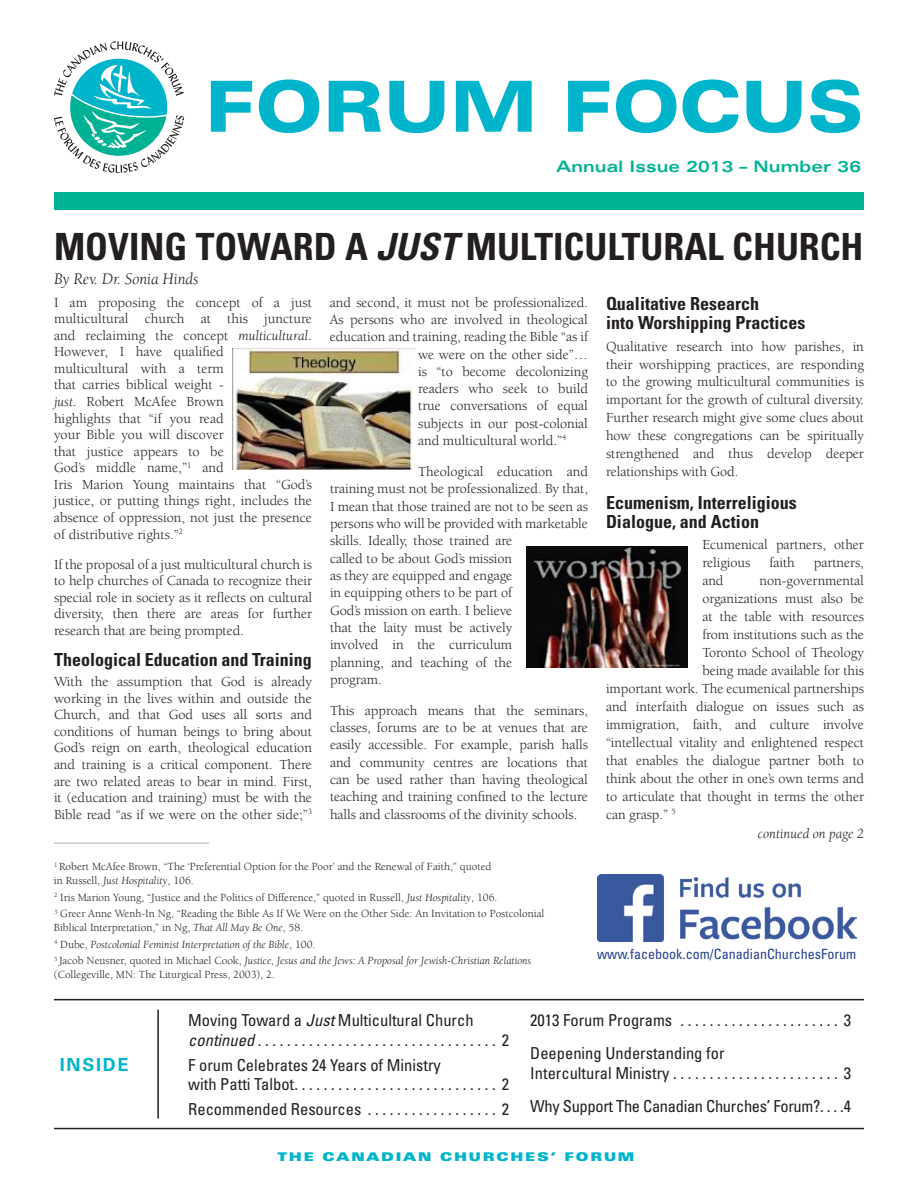
<style>
.page{position:relative;width:918px;height:1188px;background:#fff}
.page>*{position:absolute;margin:0;border:0;box-sizing:border-box;transform-origin:0 0}
.t1{font:900 expanded 70.5px "Univers";letter-spacing:-.02em;color:#00b5cb}
.t2{font:700 condensed 37.5px "Univers";color:#231f20}
.t3{font:700 condensed 18px/19.2px "Univers";color:#231f20}
.t4{font:700 18px "Univers";color:#00b5cb}
.t5{font:condensed 16.5px/19.5px "Univers";color:#231f20}
.t6{font:condensed 16.5px "Univers";letter-spacing:-.02em;color:#231f20}
.t7{font:italic 16.5px "Berkeley";letter-spacing:-.005em;color:#231f20}
.t8{font:700 expanded 15.75px "Univers";letter-spacing:.01em;color:#00b294}
.t9{font:14.25px/17.4px "Berkeley";letter-spacing:-.005em;color:#231f20;text-align:justify}
.t10{font:italic 14.25px "Berkeley";color:#231f20}
.t11{font:condensed 14.1px "Univers";color:#253f8e}
.t12{font:900 expanded 12px "Univers";letter-spacing:.15em;color:#00b5cb}
.t13{font:11.25px/13.5px "Berkeley";color:#231f20}
.t14{font:italic 11.25px/16.8px "Berkeley";color:#231f20}
.s1{font-style:italic}
.s2{font-style:normal}
</style>
<div class="page">
<svg style="left:54px;top:41px;width:130px;height:132px"></svg>
<hr style="left:54px;top:999px;width:810px;height:1px;background:#231f20">
<hr style="left:54px;top:1128px;width:810px;height:1px;background:#231f20">
<hr style="left:157px;top:1010px;width:2px;height:109px;background:#231f20">
<div style="left:54px;top:192px;width:810px;height:18px;background:#00b294"></div>
<img style="left:232px;top:349px;width:181px;height:120px">
<img style="left:527px;top:547px;width:160px;height:120px">
<hr style="left:54px;top:842px;width:155px;height:2px;background:#c7c8ca">
<img style="left:597px;top:875px;width:259px;height:66px">
<h1 class="t1" style="left:204px;top:66px;width:661px">FORUM FOCUS</h1>
<p class="t8" style="left:556px;top:158px;width:306px">Annual Issue 2013 – Number 36</p>
<h2 class="t2" style="left:54px;top:224px;width:209px">Moving Toward</h2>
<h2 class="t2" style="left:345px;top:224px;width:520px">a <span class="s1">Just</span> Multicultural Church</h2>
<p class="t9" style="left:54px;top:294px;width:260px;line-height:16.6px;text-align:left">I am proposing the concept of a just multicultural church at this juncture and reclaiming the concept <span class="s1">multicultural</span>.<br>However, I have qualified<br>multicultural with a term<br>that carries biblical weight -<br><span class="s1">just</span>. Robert McAfee Brown<br>highlights that “if you read<br>your Bible you will discover<br>that justice appears to be<br>God’s middle name,”<sup>1</sup> and<br>Iris Marion Young maintains that “God’s justice, or putting things right, includes the absence of oppression, not just the presence of distributive rights.”<sup>2</sup></p>
<p class="t9" style="left:54px;top:556px;width:260px;line-height:16.5px">If the proposal of a just multicultural church is to help churches of Canada to recognize their special role in society as it reflects on cultural diversity, then there are areas for further research that are being prompted.</p>
<p class="t3" style="left:54px;top:650px;width:259px">Theological Education and Training</p>
<p class="t9" style="left:54px;top:674px;width:260px;line-height:16.5px">With the assumption that God is already working in the lives within and outside the Church, and that God uses all sorts and conditions of human beings to bring about God’s reign on earth, theological education and training is a critical component. There are two related areas to bear in mind. First, it (education and training) must be with the Bible read “as if we were on the other side;”<sup>3</sup></p>
<p class="t7" style="left:54px;top:270px;width:146px">By Rev. Dr. Sonia Hinds</p>
<p class="t9" style="left:330px;top:294px;width:259px">and second, it must not be professionalized.</p>
<p class="t9" style="left:330px;top:311px;width:260px">As persons who are involved in theological</p>
<p class="t9" style="left:330px;top:328px;width:260px">education and training, reading the Bible “as if</p>
<p class="t9" style="left:418px;top:346px;width:171px">we were on the other side”…</p>
<p class="t9" style="left:418px;top:363px;width:171px">is “to become decolonizing</p>
<p class="t9" style="left:418px;top:380px;width:171px">readers who seek to build</p>
<p class="t9" style="left:418px;top:398px;width:171px">true conversations of equal</p>
<p class="t9" style="left:418px;top:415px;width:171px">subjects in our post-colonial</p>
<p class="t9" style="left:418px;top:432px;width:150px">and multicultural world.”<sup>4</sup></p>
<p class="t9" style="left:330px;top:463px;width:260px;text-align:left;text-indent:88px">Theological education and training must not be professionalized. By that,<br>I mean that those trained are not to be seen as persons who will be provided with marketable skills. Ideally, those trained are<br>called to be about God’s mission<br>as they are equipped and engage<br>in equipping others to be part of<br>God’s mission on earth. I believe<br>that the laity must be actively<br>involved in the curriculum<br>planning, and teaching of the<br>program.</p>
<p class="t9" style="left:330px;top:702px;width:260px">This approach means that the seminars, classes, forums are to be at venues that are easily accessible. For example, parish halls and community centres are locations that can be used rather than having theological teaching and training confined to the lecture halls and classrooms of the divinity schools.</p>
<p class="t3" style="left:606px;top:294px;width:201px">Qualitative Research<br>into Worshipping Practices</p>
<p class="t9" style="left:606px;top:337px;width:260px;line-height:18px">Qualitative research into how parishes, in their worshipping practices, are responding to the growing multicultural communities is important for the growth of cultural diversity.<br>Further research might give some clues about how these congregations can be spiritually strengthened and thus develop deeper relationships with God.</p>
<p class="t3" style="left:606px;top:493px;width:192px">Ecumenism, Interreligious<br>Dialogue, and Action</p>
<p class="t9" style="left:702px;top:536px;width:163px;line-height:18px">Ecumenical partners, other religious</p>
<p class="t9" style="left:770px;top:554px;width:27px">faith</p>
<p class="t9" style="left:814px;top:554px;width:52px">partners,</p>
<p class="t9" style="left:702px;top:572px;width:23px">and</p>
<p class="t9" style="left:760px;top:572px;width:106px">non-governmental</p>
<p class="t9" style="left:702px;top:590px;width:163px">organizations must also be</p>
<p class="t9" style="left:702px;top:608px;width:163px">at the table with resources</p>
<p class="t9" style="left:702px;top:626px;width:163px">from institutions such as the</p>
<p class="t9" style="left:702px;top:644px;width:163px">Toronto School of Theology</p>
<p class="t9" style="left:702px;top:662px;width:163px">being made available for this</p>
<p class="t9" style="left:606px;top:680px;width:259px">important work. The ecumenical partnerships</p>
<p class="t9" style="left:606px;top:698px;width:259px">and interfaith dialogue on issues such as</p>
<p class="t9" style="left:606px;top:716px;width:259px">immigration, faith, and culture involve</p>
<p class="t9" style="left:606px;top:734px;width:259px">“intellectual vitality and enlightened respect</p>
<p class="t9" style="left:606px;top:752px;width:259px">that enables the dialogue partner both to</p>
<p class="t9" style="left:606px;top:770px;width:260px">think about the other in one’s own terms and</p>
<p class="t9" style="left:606px;top:788px;width:260px">to articulate that thought in terms the other</p>
<p class="t9" style="left:606px;top:806px;width:71px">can grasp.” <sup>5</sup></p>
<p class="t13" style="left:54px;top:860px;width:439px"><sup>1</sup> Robert McAfee Brown, “The ‘Preferential Option for the Poor’ and the Renewal of Faith,” quoted in Russell, <span class="s1">Just Hospitality</span>, 106.</p>
<p class="t13" style="left:54px;top:889px;width:492px;line-height:16.8px"><sup>2</sup> Iris Marion Young, “Justice and the Politics of Difference,” quoted in Russell, <span class="s1">Just Hospitality</span>, 106.<br><sup>3</sup> Greer Anne Wenh-In Ng, “Reading the Bible As If We Were on the Other Side: An Invitation to Postcolonial</p>
<p class="t14" style="left:54px;top:919px;width:479px"><span class="s2">Biblical Interpretation,” in Ng,</span> That All May Be One<span class="s2">, 58.<br></span><sup>4</sup> <span class="s2">Dube,</span> Postcolonial Feminist Interpretation of the Bible<span class="s2">, 100.<br></span><sup>5</sup> <span class="s2">Jacob Neusner, quoted in Michael Cook,</span> Justice, Jesus and the Jews: A Proposal for Jewish-Christian Relations</p>
<p class="t13" style="left:54px;top:968px;width:222px">(Collegeville, MN: The Liturgical Press, 2003), 2.</p>
<p class="t10" style="left:758px;top:826px;width:108px">continued on page 2</p>
<p class="t11" style="left:597px;top:945px;width:261px">www.facebook.com/CanadianChurchesForum</p>
<p class="t4" style="left:60px;top:1054px;width:71px">INSIDE</p>
<p class="t5" style="left:188px;top:1011px;width:323px">Moving Toward a <span class="s1">Just</span> Multicultural Church <span class="s1">continued</span> . . . . . . . . . . . . . . . . . . . . . . . . . . . . . . . . . 2</p>
<p class="t5" style="left:188px;top:1055px;width:254px">F orum Celebrates 24 Years of Ministry with Patti Talbot ............................</p>
<p class="t5" style="left:502px;top:1074px;width:9px">2</p>
<p class="t5" style="left:188px;top:1099px;width:178px">Recommended Resources ...................</p>
<p class="t5" style="left:502px;top:1099px;width:9px">2</p>
<p class="t5" style="left:530px;top:1011px;width:151px">2013 Forum Programs .......................</p>
<p class="t5" style="left:844px;top:1011px;width:9px">3</p>
<p class="t5" style="left:530px;top:1044px;width:322px">Deepening Understanding for<br>Intercultural Ministry . . . . . . . . . . . . . . . . . . . . . . . 3</p>
<p class="t6" style="left:530px;top:1096px;width:295px">Why Support The Canadian Churches’ Forum? ...</p>
<p class="t5" style="left:844px;top:1096px;width:9px">4</p>
<p class="t12" style="left:277px;top:1150px;width:359px">THE CANADIAN CHURCHES’ FORUM</p>
</div>
